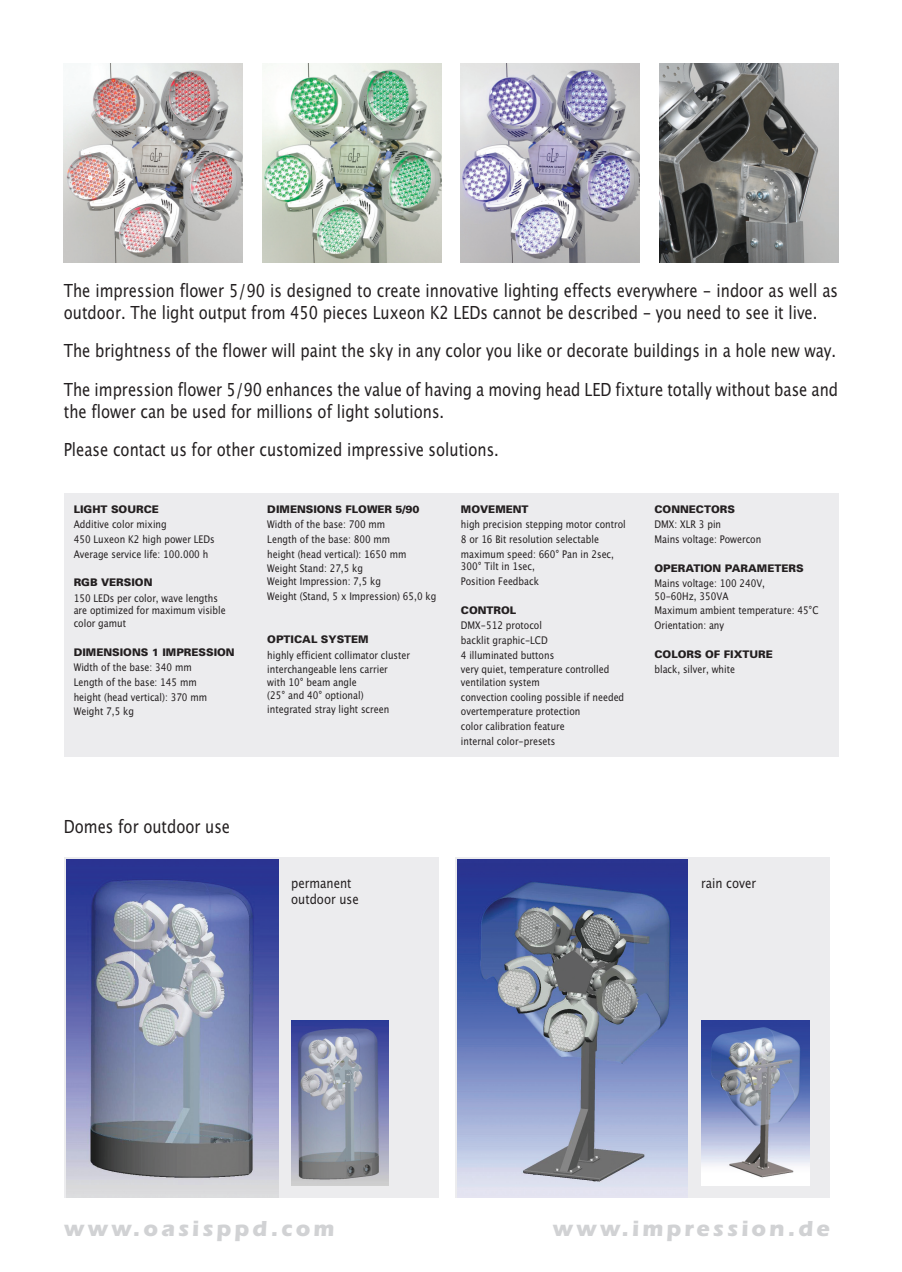
<style>
.page{position:relative;width:902px;height:1272px;background:#fff}
.page>*{position:absolute;margin:0;border:0;box-sizing:border-box;transform-origin:0 0}
.t1{font:700 22.5px "Itc Eras";letter-spacing:.135em;color:#d1d2d4}
.t2{font:18px/38.5px "Lucida Grande";color:#231f20;scale:.82 1}
.t3{font:13.5px/16.2px "Lucida Grande TT";color:#231f20;scale:.85 1}
.t4{font:10.5px/14.7px "Lucida Grande TT";color:#231f20;scale:.85 1}
.t5{font:900 10.5px "Univers";color:#231f20}
</style>
<div class="page">
<div style="left:64px;top:857px;width:374px;height:340px;background:#ececee"></div>
<img style="left:66px;top:859px;width:212px;height:338px">
<img style="left:64px;top:64px;width:179px;height:199px">
<img style="left:262px;top:64px;width:179px;height:199px">
<img style="left:460px;top:64px;width:179px;height:199px">
<img style="left:659px;top:64px;width:179px;height:199px">
<div style="left:64px;top:494px;width:774px;height:263px;background:#ececee"></div>
<img style="left:291px;top:1020px;width:97px;height:165px">
<div style="left:455px;top:857px;width:374px;height:340px;background:#ececee"></div>
<img style="left:457px;top:859px;width:230px;height:329px">
<img style="left:701px;top:1020px;width:108px;height:165px">
<h2 class="t2" style="left:64px;top:281px;width:945px;line-height:21.6px">The impression flower 5/90 is designed to create innovative lighting effects everywhere - indoor as well as outdoor. The light output from 450 pieces Luxeon K2 LEDs cannot be described - you need to see it live.</h2>
<h2 class="t2" style="left:64px;top:333px;width:945px">The brightness of the flower will paint the sky in any color you like or decorate buildings in a hole new way.<br>The impression flower 5/90 enhances the value of having a moving head LED fixture totally without base and</h2>
<h2 class="t2" style="left:64px;top:393px;width:532px">the flower can be used for millions of light solutions.<br>Please contact us for other customized impressive solutions.</h2>
<p class="t5" style="left:74px;top:505px;width:87px">LIGHT SOURCE</p>
<p class="t4" style="left:74px;top:517px;width:167px">Additive color mixing<br>450 Luxeon K2 high power LEDs<br>Average service life: 100.000 h</p>
<p class="t5" style="left:74px;top:578px;width:80px">RGB VERSION</p>
<p class="t4" style="left:74px;top:592px;width:180px;line-height:12.6px">150 LEDs per color, wave lengths are optimized for maximum visible color gamut</p>
<p class="t5" style="left:74px;top:648px;width:162px">DIMENSIONS 1 IMPRESSION</p>
<p class="t4" style="left:74px;top:660px;width:158px">Width of the base: 340 mm<br>Length of the base: 145 mm height (head vertical): 370 mm<br>Weight 7,5 kg</p>
<h2 class="t2" style="left:64px;top:808px;width:204px">Domes for outdoor use</h2>
<p class="t5" style="left:267px;top:505px;width:154px">DIMENSIONS FLOWER 5/90</p>
<p class="t4" style="left:267px;top:517px;width:165px">Width of the base: 700 mm<br>Length of the base: 800 mm height (head vertical): 1650 mm<br>Weight Stand: 27,5 kg</p>
<p class="t4" style="left:267px;top:574px;width:200px">Weight Impression: 7,5 kg<br>Weight (Stand, 5 x Impression) 65,0 kg</p>
<p class="t5" style="left:267px;top:635px;width:103px">OPTICAL SYSTEM</p>
<p class="t4" style="left:267px;top:648px;width:169px">highly efficient collimator cluster interchangeable lens carrier</p>
<p class="t4" style="left:267px;top:676px;width:115px;line-height:12.6px">with 10° beam angle (25° and 40° optional)</p>
<p class="t4" style="left:267px;top:703px;width:145px">integrated stray light screen</p>
<p class="t5" style="left:461px;top:505px;width:69px">MOVEMENT</p>
<p class="t4" style="left:461px;top:517px;width:195px">high precision stepping motor control<br>8 or 16 Bit resolution selectable maximum speed: 660° Pan in 2sec,</p>
<p class="t4" style="left:461px;top:560px;width:93px">300° Tilt in 1sec,<br>Position Feedback</p>
<p class="t5" style="left:461px;top:606px;width:57px">CONTROL</p>
<p class="t4" style="left:461px;top:618px;width:176px">DMX-512 protocol<br>backlit graphic-LCD<br>4 illuminated buttons<br>very quiet, temperature controlled</p>
<p class="t4" style="left:461px;top:675px;width:194px">ventilation system<br>convection cooling possible if needed overtemperature protection<br>color calibration feature<br>internal color-presets</p>
<p class="t5" style="left:654px;top:505px;width:82px">CONNECTORS</p>
<p class="t4" style="left:654px;top:517px;width:127px">DMX: XLR 3 pin<br>Mains voltage: Powercon</p>
<p class="t5" style="left:654px;top:564px;width:151px">OPERATION PARAMETERS</p>
<p class="t4" style="left:654px;top:577px;width:132px;line-height:12.6px">Mains voltage: 100 240V,<br>50-60Hz, 350VA</p>
<p class="t4" style="left:654px;top:604px;width:195px">Maximum ambient temperature: 45°C<br>Orientation: any</p>
<p class="t5" style="left:654px;top:650px;width:120px">COLORS OF FIXTURE</p>
<p class="t4" style="left:654px;top:663px;width:96px">black, silver, white</p>
<p class="t3" style="left:291px;top:876px;width:81px">permanent outdoor use</p>
<p class="t3" style="left:701px;top:876px;width:66px">rain cover</p>
<h1 class="t1" style="left:64px;top:1220px;width:272px">www.oasisppd.com</h1>
<h1 class="t1" style="left:552px;top:1220px;width:279px">www.impression.de</h1>
</div>
